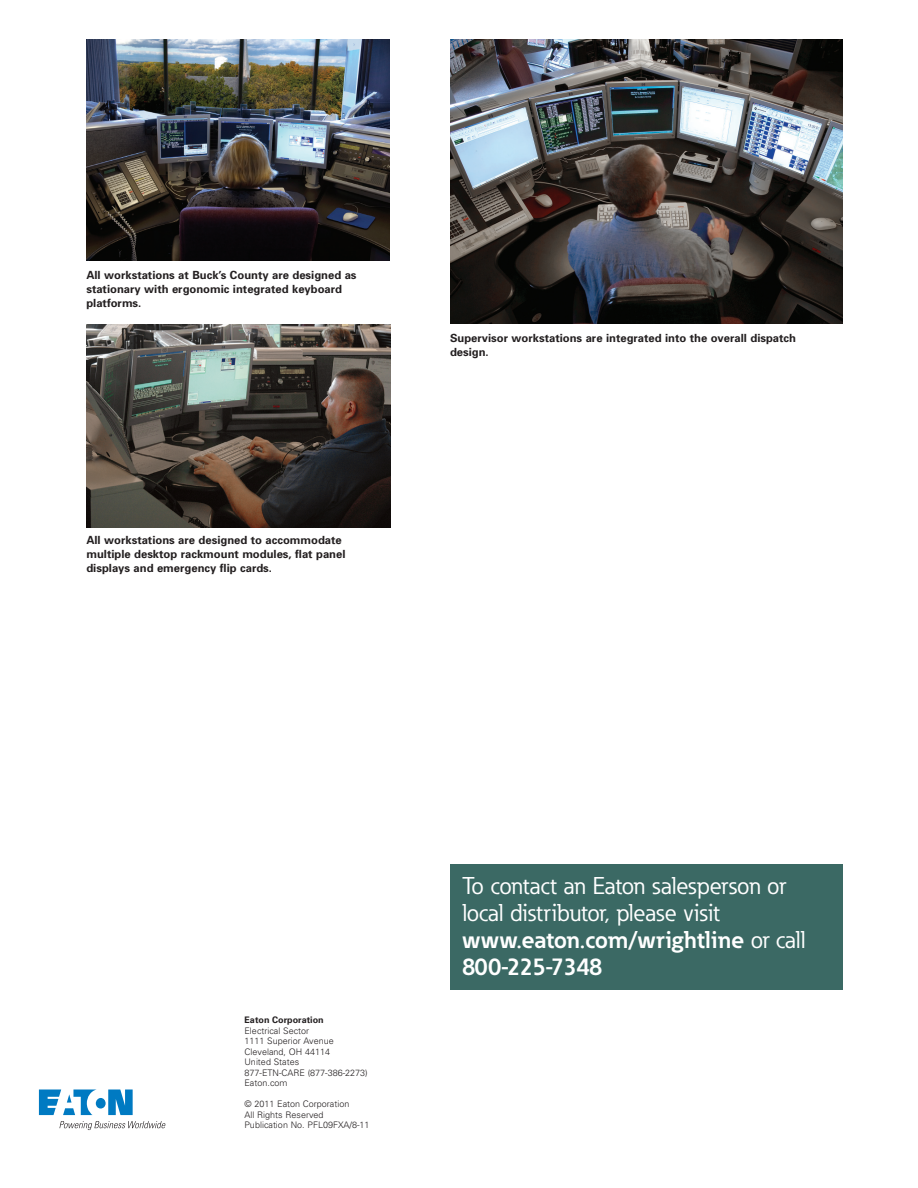
<style>
.page{position:relative;width:918px;height:1188px;background:#fff}
.page>*{position:absolute;margin:0;border:0;box-sizing:border-box;transform-origin:0 0}
._02_Body{font:24px/27px "Eaton";color:#fff}
._05_Caption_Head{font:700 11.25px/13.8px "Univers";color:#231f20}
.Backpage_Copyright_a{font:300 9px "Univers";color:#231f20}
.Backpage_Copyright_a-2{font:700 9px "Univers";color:#231f20}
.s1{font-weight:700}
</style>
<div class="page">
<svg style="left:39px;top:1090px;width:94px;height:25px"></svg>
<svg style="left:59px;top:1121px;width:107px;height:9px"></svg>
<div style="left:450px;top:864px;width:393px;height:126px;background:#3b6964"></div>
<img style="left:86px;top:39px;width:303px;height:222px">
<img style="left:450px;top:39px;width:393px;height:284px">
<img style="left:86px;top:324px;width:305px;height:203px">
<p class="_05_Caption_Head" style="left:86px;top:268px;width:272px">All workstations at Buck’s County are designed as stationary with ergonomic integrated keyboard platforms.</p>
<p class="_05_Caption_Head" style="left:86px;top:534px;width:261px">All workstations are designed to accommodate multiple desktop rackmount modules, flat panel displays and emergency flip cards.</p>
<p class="_05_Caption_Head" style="left:450px;top:331px;width:348px">Supervisor workstations are integrated into the overall dispatch design.</p>
<p class="Backpage_Copyright_a-2" style="left:244px;top:1015px;width:81px">Eaton Corporation</p>
<p class="Backpage_Copyright_a" style="left:244px;top:1025px;width:66px">Electrical Sector</p>
<p class="Backpage_Copyright_a" style="left:244px;top:1036px;width:91px">1111 Superior Avenue</p>
<p class="Backpage_Copyright_a" style="left:244px;top:1046px;width:87px">Cleveland, OH 44114</p>
<p class="Backpage_Copyright_a" style="left:244px;top:1057px;width:56px">United States</p>
<p class="Backpage_Copyright_a" style="left:244px;top:1067px;width:125px">877-ETN-CARE (877-386-2273)</p>
<p class="Backpage_Copyright_a" style="left:244px;top:1078px;width:45px">Eaton.com</p>
<p class="Backpage_Copyright_a" style="left:244px;top:1099px;width:106px">© 2011 Eaton Corporation</p>
<p class="Backpage_Copyright_a" style="left:244px;top:1109px;width:81px">All Rights Reserved</p>
<p class="Backpage_Copyright_a" style="left:244px;top:1120px;width:127px">Publication No. PFL09FXA/8-11</p>
<p class="_02_Body" style="left:462px;top:873px;width:345px">To contact an Eaton salesperson or local distributor, please visit <span class="s1">www.eaton.com/wrightline</span> or call<br><span class="s1">800-225-7348</span></p>
</div>
